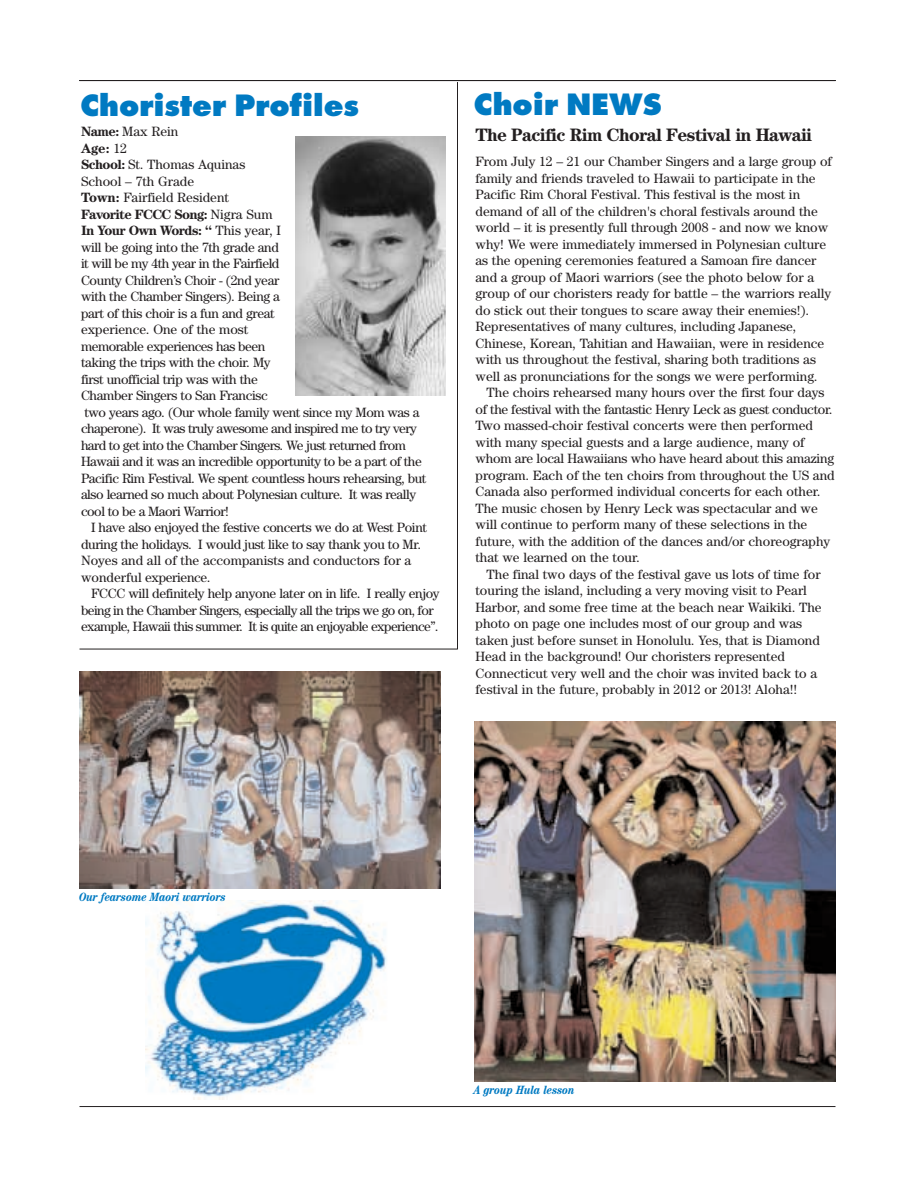
<style>
.page{position:relative;width:918px;height:1188px;background:#fff}
.page>*{position:absolute;margin:0;border:0;box-sizing:border-box;transform-origin:0 0}
.t1{font:800 28.5px "Futura";color:#007ac2}
.t2{font:700 18px "Century";letter-spacing:-.04em;color:#231f20}
.t3{font:13.5px/16.5px "Century";color:#231f20}
.t4{font:13.5px/16.5px "Century";letter-spacing:-.03em;color:#231f20}
.t5{font:13.5px/16.5px "Century";letter-spacing:-.045em;color:#231f20}
.t6{font:13.5px/16.5px "Century";letter-spacing:-.025em;color:#231f20}
.t7{font:italic 700 condensed 12px "Century";color:#007ac2}
.s1{font-weight:700}
</style>
<div class="page">
<hr style="left:80px;top:1106px;width:756px;height:1px;background:#231f20">
<hr style="left:80px;top:80px;width:756px;height:1px;background:#231f20">
<hr style="left:457px;top:82px;width:1px;height:567px;background:#231f20">
<img style="left:295px;top:136px;width:150px;height:260px">
<hr style="left:80px;top:649px;width:378px;height:1px;background:#231f20">
<img style="left:80px;top:672px;width:361px;height:216px">
<img style="left:474px;top:722px;width:362px;height:359px">
<img style="left:146px;top:900px;width:241px;height:199px">
<h1 class="t1" style="left:81px;top:93px;width:280px">Chorister Profiles</h1>
<h1 class="t1" style="left:474px;top:92px;width:189px">Choir NEWS</h1>
<p class="t4" style="left:81px;top:125px;width:347px"><span class="s1">Name:</span> Max Rein<br><span class="s1">Age:</span> 12<br><span class="s1">School:</span> St. Thomas Aquinas<br>School – 7th Grade<br><span class="s1">Town:</span> Fairfield Resident<br><span class="s1">Favorite FCCC Song:</span> Nigra Sum<br><span class="s1">In Your Own Words: “</span> This year, I<br>will be going into the 7th grade and<br>it will be my 4th year in the Fairfield<br>County Children’s Choir - (2nd year<br>with the Chamber Singers). Being a<br>part of this choir is a fun and great<br>experience. One of the most<br>memorable experiences has been<br>taking the trips with the choir. My<br>first unofficial trip was with the<br>Chamber Singers to San Francisc<br>two years ago. (Our whole family went since my Mom was a chaperone). It was truly awesome and inspired me to try very hard to get into the Chamber Singers. We just returned from Hawaii and it was an incredible opportunity to be a part of the Pacific Rim Festival. We spent countless hours rehearsing, but also learned so much about Polynesian culture. It was really cool to be a Maori Warrior!</p>
<p class="t6" style="left:81px;top:521px;width:348px;text-indent:10px">I have also enjoyed the festive concerts we do at West Point during the holidays. I would just like to say thank you to Mr.<br>Noyes and all of the accompanists and conductors for a wonderful experience.</p>
<p class="t5" style="left:81px;top:587px;width:360px;text-indent:10px">FCCC will definitely help anyone later on in life. I really enjoy being in the Chamber Singers, especially all the trips we go on, for example, Hawaii this summer. It is quite an enjoyable experience”.</p>
<h2 class="t2" style="left:476px;top:129px;width:338px">The Pacific Rim Choral Festival in Hawaii</h2>
<p class="t3" style="left:476px;top:155px;width:358px">From July 12 – 21 our Chamber Singers and a large group of family and friends traveled to Hawaii to participate in the Pacific Rim Choral Festival. This festival is the most in demand of all of the children's choral festivals around the world – it is presently full through 2008 - and now we know why! We were immediately immersed in Polynesian culture as the opening ceremonies featured a Samoan fire dancer and a group of Maori warriors (see the photo below for a group of our choristers ready for battle – the warriors really do stick out their tongues to scare away their enemies!).<br>Representatives of many cultures, including Japanese, Chinese, Korean, Tahitian and Hawaiian, were in residence with us throughout the festival, sharing both traditions as well as pronunciations for the songs we were performing.</p>
<p class="t3" style="left:476px;top:386px;width:361px;text-indent:11px">The choirs rehearsed many hours over the first four days of the festival with the fantastic Henry Leck as guest conductor.<br>Two massed-choir festival concerts were then performed with many special guests and a large audience, many of whom are local Hawaiians who have heard about this amazing program. Each of the ten choirs from throughout the US and Canada also performed individual concerts for each other.<br>The music chosen by Henry Leck was spectacular and we will continue to perform many of these selections in the future, with the addition of the dances and/or choreography that we learned on the tour.</p>
<p class="t3" style="left:476px;top:567px;width:348px;text-indent:11px">The final two days of the festival gave us lots of time for touring the island, including a very moving visit to Pearl Harbor, and some free time at the beach near Waikiki. The photo on page one includes most of our group and was taken just before sunset in Honolulu. Yes, that is Diamond Head in the background! Our choristers represented Connecticut very well and the choir was invited back to a festival in the future, probably in 2012 or 2013! Aloha!!</p>
<p class="t7" style="left:80px;top:892px;width:148px">Our fearsome Maori warriors</p>
<p class="t7" style="left:474px;top:1085px;width:103px">A group Hula lesson</p>
</div>
